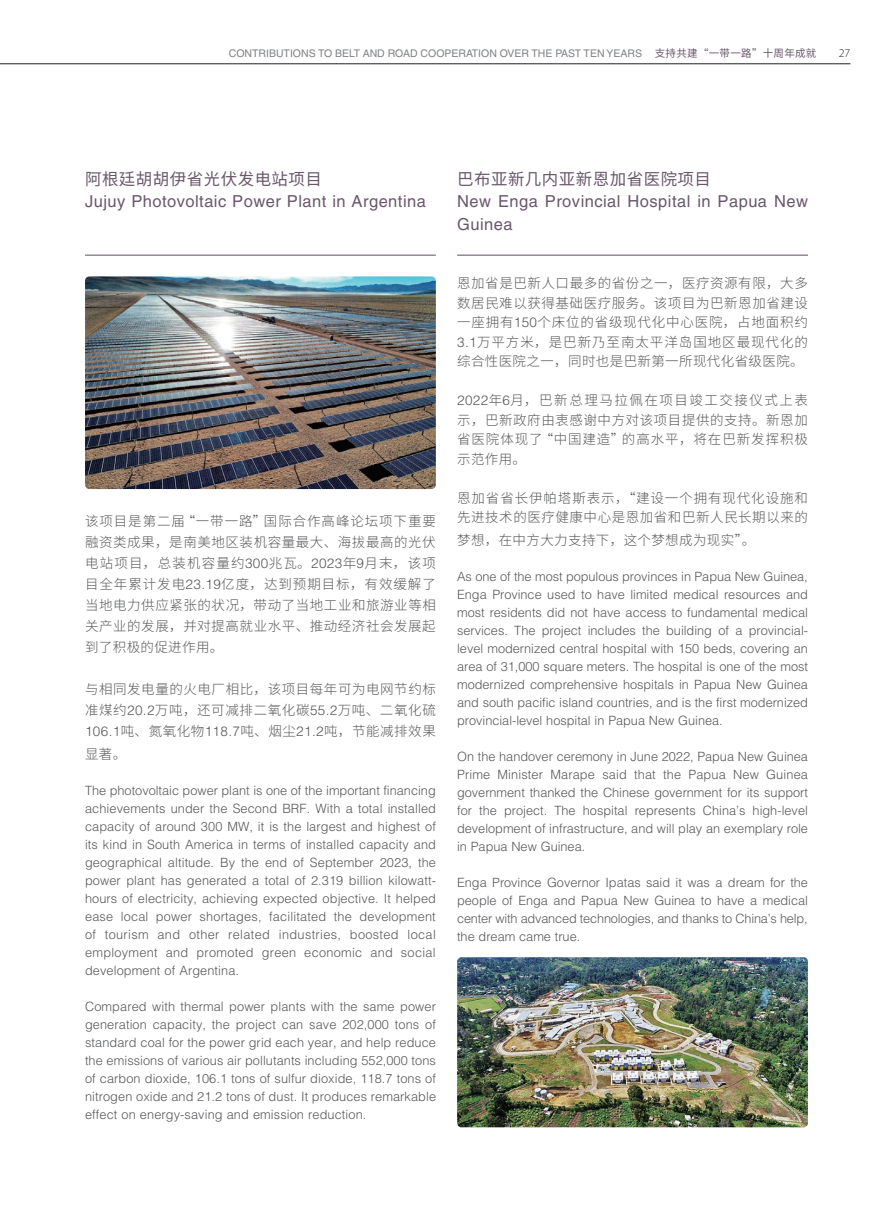
<style>
.page{position:relative;width:893px;height:1212px;background:#fff}
.page>*{position:absolute;margin:0;border:0;box-sizing:border-box;transform-origin:0 0}
.t1{font:16.5px/22.5px "Helvetica LT Std";letter-spacing:.03em;color:#6a576c}
.t2{font:16.5px "Source Han Sans CN";letter-spacing:.03em;color:#6a576c}
.t3{font:300 13.5px/21px "Source Han Sans CN";letter-spacing:.04em;color:#57585a;text-align:justify}
.t4{font:300 12.75px/18px "Helvetica LT Std";color:#57585a;text-align:justify}
.t5{font:300 12px "Myriad Pro";color:#231f20}
.t6{font:10.5px "Helvetica LT Std";color:#808285}
.s1{font-family:"Source Han Sans CN";color:#6a576c}
.s2{font-family:"Helvetica LT Std"}
</style>
<div class="page">
<hr style="left:0;top:64px;width:850px;height:1px;background:#231f20">
<hr style="left:85px;top:255px;width:351px;height:1px;background:#6a576c">
<hr style="left:457px;top:255px;width:351px;height:1px;background:#6a576c">
<img style="left:85px;top:276px;width:351px;height:213px">
<img style="left:457px;top:957px;width:351px;height:170px">
<p class="t6" style="left:229px;top:47px;width:589px">CONTRIBUTIONS TO BELT AND ROAD COOPERATION OVER THE PAST TEN YEARS <span class="s1">支持共建“一带一路”十周年成就</span></p>
<p class="t5" style="left:839px;top:47px;width:13px">27</p>
<p class="t2" style="left:85px;top:169px;width:239px">阿根廷胡胡伊省光伏发电站项目</p>
<p class="t1" style="left:85px;top:190px;width:342px">Jujuy Photovoltaic Power Plant in Argentina</p>
<p class="t3" style="left:85px;top:511px;width:352px">该项目是第二届“一带一路”国际合作高峰论坛项下重要融资类成果，是南美地区装机容量最大、海拔最高的光伏电站项目，总装机容量约<span class="s2">300</span>兆瓦。<span class="s2">2023</span>年<span class="s2">9</span>月末，该项目全年累计发电<span class="s2">23.19</span>亿度，达到预期目标，有效缓解了当地电力供应紧张的状况，带动了当地工业和旅游业等相关产业的发展，并对提高就业水平、推动经济社会发展起到了积极的促进作用。</p>
<p class="t3" style="left:85px;top:679px;width:352px">与相同发电量的火电厂相比，该项目每年可为电网节约标准煤约<span class="s2">20.2</span>万吨，还可减排二氧化碳<span class="s2">55.2</span>万吨、二氧化硫<span class="s2">106.1</span>吨、氮氧化物<span class="s2">118.7</span>吨、烟尘<span class="s2">21.2</span>吨，节能减排效果</p>
<p class="t3" style="left:85px;top:743px;width:43px">显著。</p>
<p class="t4" style="left:85px;top:781px;width:352px">The photovoltaic power plant is one of the important financing achievements under the Second BRF. With a total installed capacity of around 300 MW, it is the largest and highest of its kind in South America in terms of installed capacity and geographical altitude. By the end of September 2023, the power plant has generated a total of 2.319 billion kilowatt&shy;hours of electricity, achieving expected objective. It helped ease local power shortages, facilitated the development of tourism and other related industries, boosted local employment and promoted green economic and social development of Argentina.</p>
<p class="t4" style="left:85px;top:997px;width:353px">Compared with thermal power plants with the same power generation capacity, the project can save 202,000 tons of standard coal for the power grid each year, and help reduce the emissions of various air pollutants including 552,000 tons of carbon dioxide, 106.1 tons of sulfur dioxide, 118.7 tons of nitrogen oxide and 21.2 tons of dust. It produces remarkable effect on energy-saving and emission reduction.</p>
<p class="t2" style="left:457px;top:169px;width:255px">巴布亚新几内亚新恩加省医院项目</p>
<p class="t1" style="left:457px;top:190px;width:352px">New Enga Provincial Hospital in Papua New<br>Guinea</p>
<p class="t3" style="left:457px;top:274px;width:352px;line-height:19.5px">恩加省是巴新人口最多的省份之一，医疗资源有限，大多数居民难以获得基础医疗服务。该项目为巴新恩加省建设一座拥有<span class="s2">150</span>个床位的省级现代化中心医院，占地面积约<span class="s2">3.1</span>万平方米，是巴新乃至南太平洋岛国地区最现代化的综合性医院之一，同时也是巴新第一所现代化省级医院。</p>
<p class="t3" style="left:457px;top:391px;width:352px;line-height:19.5px"><span class="s2">2022</span>年<span class="s2">6</span>月，巴新总理马拉佩在项目竣工交接仪式上表示，巴新政府由衷感谢中方对该项目提供的支持。新恩加省医院体现了“中国建造”的高水平，将在巴新发挥积极示范作用。</p>
<p class="t3" style="left:457px;top:488px;width:352px;line-height:19.5px">恩加省省长伊帕塔斯表示，“建设一个拥有现代化设施和先进技术的医疗健康中心是恩加省和巴新人民长期以来的</p>
<p class="t3" style="left:457px;top:530px;width:300px">梦想，在中方大力支持下，这个梦想成为现实”。</p>
<p class="t4" style="left:457px;top:567px;width:352px">As one of the most populous provinces in Papua New Guinea, Enga Province used to have limited medical resources and most residents did not have access to fundamental medical services. The project includes the building of a provincial&shy;level modernized central hospital with 150 beds, covering an area of 31,000 square meters. The hospital is one of the most modernized comprehensive hospitals in Papua New Guinea and south pacific island countries, and is the first modernized provincial-level hospital in Papua New Guinea.</p>
<p class="t4" style="left:457px;top:747px;width:352px">On the handover ceremony in June 2022, Papua New Guinea Prime Minister Marape said that the Papua New Guinea government thanked the Chinese government for its support for the project. The hospital represents China’s high-level development of infrastructure, and will play an exemplary role in Papua New Guinea.</p>
<p class="t4" style="left:457px;top:873px;width:352px">Enga Province Governor Ipatas said it was a dream for the people of Enga and Papua New Guinea to have a medical center with advanced technologies, and thanks to China’s help, the dream came true.</p>
</div>
